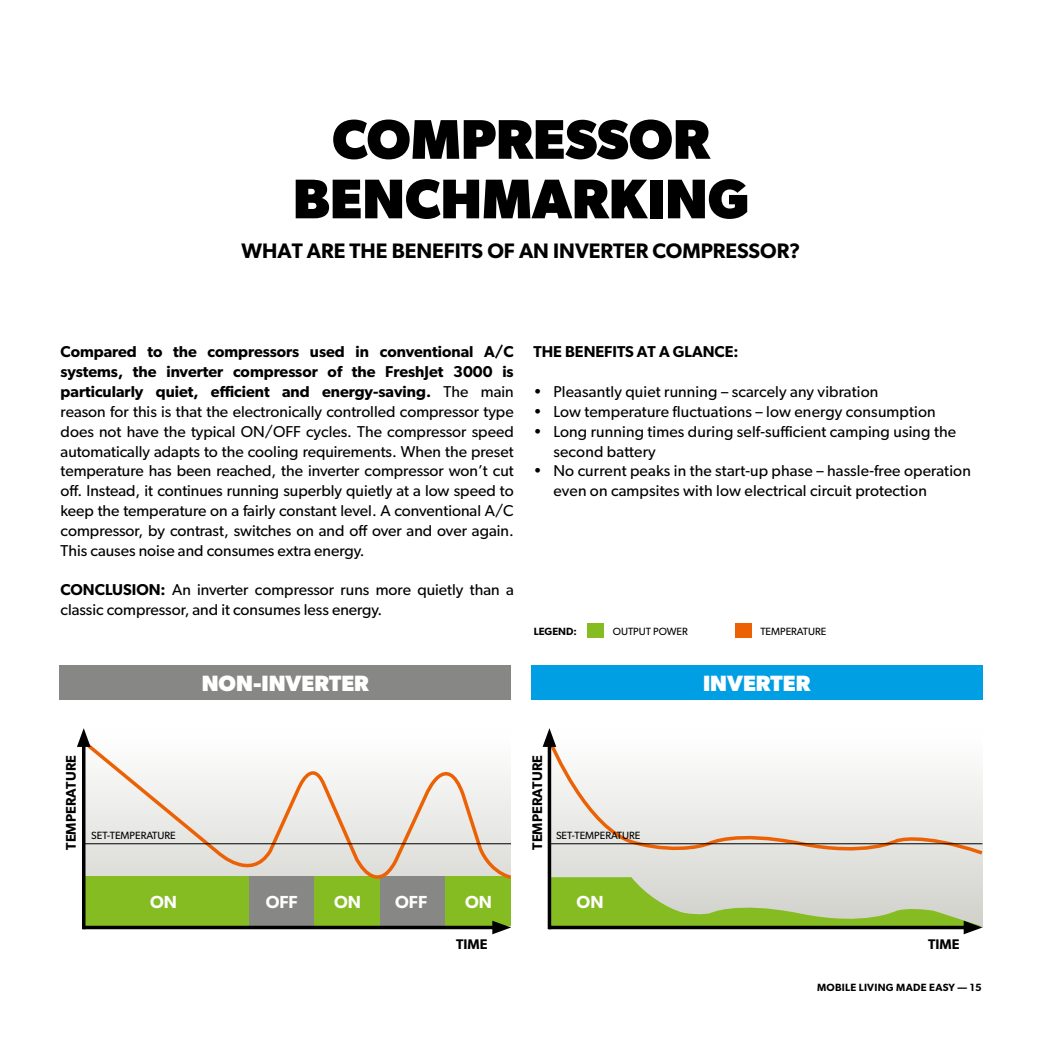
<style>
.page{position:relative;width:1042px;height:1042px;background:#fff}
.page>*{position:absolute;margin:0;border:0;box-sizing:border-box;transform-origin:0 0}
.t1{font:700 56px/59.5px "Gibson";color:#000;text-align:center}
.t2{font:700 22.22px "Gibson";color:#fff}
.t3{font:600 21px "Gibson";color:#000}
.t4{font:600 17.5px "Gibson";color:#fff}
.t5{font:15.75px/19.8px "Gibson";letter-spacing:.01em;color:#000}
.t6{font:600 15.75px "Gibson";color:#000}
.t7{font:600 14px "Gibson";color:#000}
.t8{font:10.5px "Gibson";color:#000}
.t9{font:600 10.5px "Gibson";letter-spacing:.025em;color:#000}
.s1{font-weight:600}
</style>
<div class="page">
<div style="left:60px;top:665px;width:451px;height:34px;background:#878786"></div>
<div style="left:249px;top:876px;width:65px;height:50px;background:#878786"></div>
<div style="left:376px;top:876px;width:70px;height:50px;background:#878786"></div>
<div style="left:83px;top:876px;width:166px;height:50px;background:#85bc22"></div>
<div style="left:315px;top:876px;width:65px;height:50px;background:#85bc22"></div>
<div style="left:446px;top:876px;width:65px;height:50px;background:#85bc22"></div>
<svg style="left:85px;top:745px;width:427px;height:153px"></svg>
<hr style="left:82px;top:740px;width:3px;height:189px;background:#000">
<svg style="left:77px;top:728px;width:14px;height:19px"></svg>
<hr style="left:83px;top:926px;width:416px;height:3px;background:#000">
<svg style="left:492px;top:920px;width:19px;height:14px"></svg>
<hr style="left:84px;top:843px;width:427px;height:1px;background:#000">
<div style="left:531px;top:665px;width:451px;height:34px;background:#009ee3"></div>
<div style="left:551px;top:861px;width:431px;height:16px;background:#dededb"></div>
<svg style="left:551px;top:746px;width:432px;height:115px"></svg>
<hr style="left:548px;top:740px;width:3px;height:189px;background:#000">
<svg style="left:542px;top:728px;width:14px;height:19px"></svg>
<svg style="left:548px;top:877px;width:434px;height:57px;background:#adc188"></svg>
<hr style="left:550px;top:843px;width:432px;height:1px;background:#000">
<div style="left:587px;top:623px;width:16px;height:15px;background:#85bc22"></div>
<div style="left:735px;top:623px;width:16px;height:15px;background:#eb6104"></div>
<h1 class="t1" style="left:293px;top:108px;width:458px">COMPRESSOR<br>BENCHMARKING</h1>
<h3 class="t3" style="left:241px;top:238px;width:560px">WHAT ARE THE BENEFITS OF AN INVERTER COMPRESSOR?</h3>
<p class="t5" style="left:61px;top:342px;width:455px;text-align:justify"><span class="s1">Compared to the compressors used in conventional A/C systems, the inverter compressor of the FreshJet 3000 is particularly quiet, efficient and energy-saving.</span> The main reason for this is that the electronically controlled compressor type does not have the typical ON/OFF cycles. The compressor speed automatically adapts to the cooling requirements. When the preset temperature has been reached, the inverter compressor won’t cut off. Instead, it continues running superbly quietly at a low speed to keep the temperature on a fairly constant level. A conventional A/C compressor, by contrast, switches on and off over and over again.<br>This causes noise and consumes extra energy.</p>
<p class="t5" style="left:61px;top:580px;width:455px"><span class="s1">CONCLUSION:</span> An inverter compressor runs more quietly than a classic compressor, and it consumes less energy.</p>
<h2 class="t2" style="left:202px;top:670px;width:169px">NON-INVERTER</h2>
<p class="t6" style="left:533px;top:342px;width:207px">THE BENEFITS AT A GLANCE:</p>
<p class="t5" style="left:533px;top:381px;width:346px">• Pleasantly quiet running – scarcely any vibration</p>
<p class="t5" style="left:533px;top:401px;width:404px">• Low temperature fluctuations – low energy consumption</p>
<p class="t5" style="left:553px;top:421px;width:404px;text-indent:-20px">• Long running times during self-sufficient camping using the second battery</p>
<p class="t5" style="left:553px;top:461px;width:419px;text-indent:-20px">• No current peaks in the start-up phase – hassle-free operation even on campsites with low electrical circuit protection</p>
<p class="t9" style="left:534px;top:625px;width:45px">LEGEND:</p>
<p class="t8" style="left:613px;top:625px;width:77px">OUTPUT POWER</p>
<p class="t8" style="left:760px;top:625px;width:68px">TEMPERATURE</p>
<h2 class="t2" style="left:703px;top:670px;width:109px">INVERTER</h2>
<p class="t7" style="left:62px;top:850px;width:96px;rotate:-90deg">TEMPERATURE</p>
<p class="t7" style="left:529px;top:850px;width:96px;rotate:-90deg">TEMPERATURE</p>
<p class="t8" style="left:91px;top:828px;width:86px">SET-TEMPERATURE</p>
<p class="t8" style="left:556px;top:828px;width:86px">SET-TEMPERATURE</p>
<p class="t4" style="left:150px;top:892px;width:28px">ON</p>
<p class="t4" style="left:266px;top:892px;width:34px">OFF</p>
<p class="t4" style="left:334px;top:892px;width:28px">ON</p>
<p class="t4" style="left:395px;top:892px;width:34px">OFF</p>
<p class="t4" style="left:465px;top:892px;width:28px">ON</p>
<p class="t4" style="left:576px;top:892px;width:28px">ON</p>
<p class="t7" style="left:456px;top:935px;width:33px">TIME</p>
<p class="t7" style="left:928px;top:935px;width:33px">TIME</p>
<p class="t9" style="left:817px;top:981px;width:166px">MOBILE LIVING MADE EASY — 15</p>
</div>
